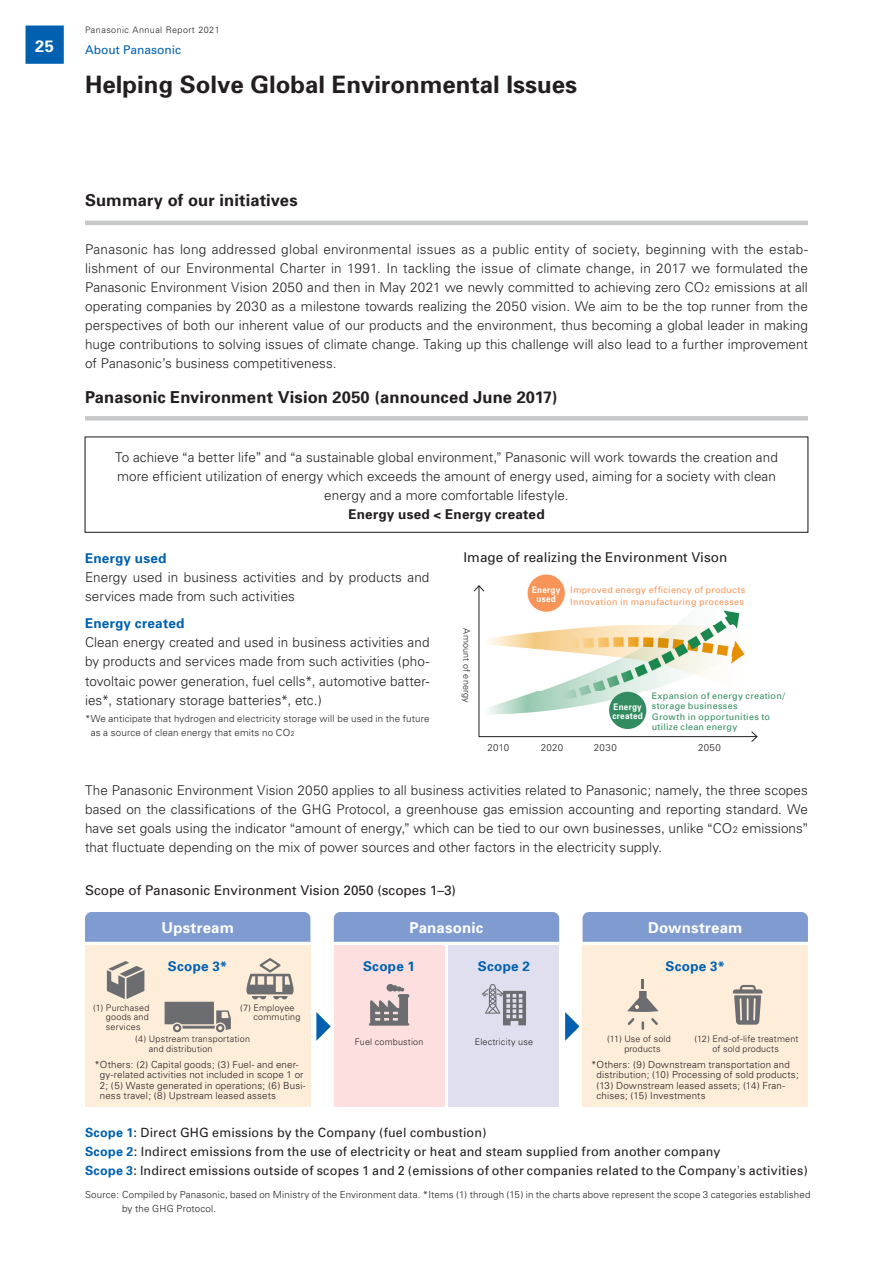
<style>
.page{position:relative;width:893px;height:1263px;background:#fff}
.page>*{position:absolute;margin:0;border:0;box-sizing:border-box;transform-origin:0 0}
.t1{font:700 24px "Univers";color:#231f20}
.t2{font:700 16.5px "Univers";letter-spacing:.005em;color:#231f20}
.t3{font:700 16.5px "Univers";color:#fff}
.t4{font:700 15px "Univers";letter-spacing:.015em;color:#fff}
.t5{font:300 13.5px/19px "Univers";letter-spacing:.005em;color:#231f20;text-align:justify}
.t6{font:13.5px "Univers";color:#231f20}
.t7{font:700 13.5px "Univers";letter-spacing:.02em;color:#0161b0}
.t8{font:700 13.5px "Univers";letter-spacing:.02em;color:#231f20}
.t9{font:12.75px/19px "Univers";letter-spacing:.015em;color:#231f20}
.t10{font:12px "Univers";color:#0161b0}
.t11{font:300 9.75px/10.5px "Univers";letter-spacing:.015em;color:#231f20}
.t12{font:300 9px/9.8px "Univers";letter-spacing:.02em;color:#231f20}
.t13{font:9px/10.5px "Univers";letter-spacing:.03em;color:#338c5f}
.t14{font:9px/12px "Univers";letter-spacing:.03em;color:#f79559}
.t15{font:300 9px "Univers";letter-spacing:.05em;color:#231f20}
.t16{font:700 9px/9px "Univers";letter-spacing:.03em;color:#fff;text-align:center;scale:.9 1}
.s1{font-family:"Helvetica Neue"}
.s2{font-size:9.45px}
.s3{font-size:6.9px}
.s4{font-weight:700;color:#0161b0}
.s5{font-family:"Helvetica Neue";font-weight:300}
</style>
<div class="page">
<svg style="left:26px;top:26px;width:38px;height:38px"></svg>
<hr style="left:85px;top:221px;width:723px;height:4px;background:#c7c8ca">
<div style="left:85px;top:416px;width:723px;height:5px;background:#c7c8ca"></div>
<svg style="left:473px;top:584px;width:285px;height:158px"></svg>
<div style="left:528px;top:574px;width:37px;height:38px;background:#f79559;border-radius:50%"></div>
<div style="left:609px;top:692px;width:37px;height:37px;background:#338c5f;border-radius:50%"></div>
<div style="left:85px;top:912px;width:225px;height:30px;background:#7f9bd0"></div>
<div style="left:85px;top:945px;width:225px;height:162px;background:#feedd9"></div>
<div style="left:334px;top:912px;width:225px;height:30px;background:#7f9bd0"></div>
<div style="left:334px;top:945px;width:110px;height:162px;background:#fcdfde"></div>
<div style="left:583px;top:912px;width:225px;height:30px;background:#7f9bd0"></div>
<div style="left:583px;top:945px;width:225px;height:162px;background:#feedd9"></div>
<div style="left:449px;top:945px;width:110px;height:162px;background:#e0dfef"></div>
<svg style="left:316px;top:1012px;width:15px;height:29px"></svg>
<svg style="left:565px;top:1012px;width:14px;height:29px"></svg>
<svg style="left:107px;top:961px;width:37px;height:38px"></svg>
<svg style="left:165px;top:1002px;width:66px;height:30px"></svg>
<svg style="left:246px;top:958px;width:48px;height:41px"></svg>
<svg style="left:369px;top:984px;width:40px;height:42px"></svg>
<svg style="left:733px;top:985px;width:29px;height:40px"></svg>
<svg style="left:482px;top:984px;width:44px;height:41px"></svg>
<svg style="left:627px;top:980px;width:32px;height:50px"></svg>
<div style="left:85px;top:436px;width:723px;height:97px;border:1px solid #231f20"></div>
<p class="t3" style="left:35px;top:36px;width:20px">25</p>
<p class="t15" style="left:85px;top:25px;width:136px">Panasonic Annual Report 2021</p>
<p class="t10" style="left:85px;top:43px;width:97px">About Panasonic</p>
<h1 class="t1" style="left:85px;top:70px;width:494px">Helping Solve Global Environmental Issues</h1>
<p class="t2" style="left:85px;top:190px;width:214px">Summary of our initiatives</p>
<p class="t5" style="left:85px;top:239px;width:724px">Panasonic has long addressed global environmental issues as a public entity of society<span class="s1">,</span> beginning with the estab&shy;lishment of our Environmental Charter in 1991. In tackling the issue of climate change<span class="s1">,</span> in 2017 we formulated the Panasonic Environment Vision 2050 and then in May 2021 we newly committed to achieving zero CO<span class="s2">2</span> emissions at all operating companies by 2030 as a milestone towards realizing the 2050 vision. We aim to be the top runner from the perspectives of both our inherent value of our products and the environment<span class="s1">,</span> thus becoming a global leader in making huge contributions to solving issues of climate change. Taking up this challenge will also lead to a further improvement of Panasonic<span class="s1">’</span>s business competitiveness.</p>
<p class="t2" style="left:85px;top:387px;width:474px">Panasonic Environment Vision 2050 (announced June 2017)</p>
<p class="t5" style="left:115px;top:447px;width:664px;text-align:center">To achieve <span class="s1">“</span>a better life<span class="s1">”</span> and <span class="s1">“</span>a sustainable global environment<span class="s1">,”</span> Panasonic will work towards the creation and more efficient utilization of energy which exceeds the amount of energy used<span class="s1">,</span> aiming for a society with clean energy and a more comfortable lifestyle.</p>
<p class="t8" style="left:348px;top:506px;width:198px">Energy used &lt; Energy created</p>
<p class="t7" style="left:85px;top:550px;width:83px">Energy used</p>
<p class="t5" style="left:85px;top:567px;width:346px">Energy used in business activities and by products and services made from such activities</p>
<p class="t7" style="left:85px;top:615px;width:101px">Energy created</p>
<p class="t5" style="left:85px;top:633px;width:346px">Clean energy created and used in business activities and by products and services made from such activities (pho&shy;tovoltaic power generation<span class="s1">,</span> fuel cells*<span class="s1">,</span> automotive batter&shy;ies*<span class="s1">,</span> stationary storage batteries*<span class="s1">,</span> etc.)</p>
<p class="t11" style="left:91px;top:712px;width:340px;line-height:13.5px;text-indent:-6px">*We anticipate that hydrogen and electricity storage will be used in the future as a source of clean energy that emits no CO<span class="s3">2</span></p>
<p class="t6" style="left:463px;top:550px;width:265px">Image of realizing the Environment Vison</p>
<p class="t16" style="left:532px;top:585px;width:33px">Energy used</p>
<p class="t14" style="left:570px;top:584px;width:176px">Improved energy efficiency of products<br>Innovation in manufacturing processes</p>
<p class="t12" style="left:472px;top:628px;width:76px;rotate:90deg">Amount of energy</p>
<p class="t13" style="left:652px;top:690px;width:135px">Expansion of energy creation/ storage businesses<br>Growth in opportunities to utilize clean energy</p>
<p class="t16" style="left:612px;top:702px;width:35px;text-align:left">Energy created</p>
<p class="t11" style="left:487px;top:742px;width:23px">2010</p>
<p class="t11" style="left:541px;top:742px;width:24px">2020</p>
<p class="t11" style="left:594px;top:742px;width:24px">2030</p>
<p class="t11" style="left:698px;top:742px;width:24px">2050</p>
<p class="t5" style="left:85px;top:781px;width:724px">The Panasonic Environment Vision 2050 applies to all business activities related to Panasonic; namely<span class="s1">,</span> the three scopes based on the classifications of the GHG Protocol<span class="s1">,</span> a greenhouse gas emission accounting and reporting standard. We have set goals using the indicator <span class="s1">“</span>amount of energy<span class="s1">,”</span> which can be tied to our own businesses<span class="s1">,</span> unlike <span class="s1">“</span>CO<span class="s2">2</span> emissions<span class="s1">” </span>that fluctuate depending on the mix of power sources and other factors in the electricity supply.</p>
<p class="t6" style="left:85px;top:882px;width:373px">Scope of Panasonic Environment Vision 2050 (scopes 1–3)</p>
<p class="t4" style="left:162px;top:919px;width:74px">Upstream</p>
<p class="t4" style="left:410px;top:919px;width:75px">Panasonic</p>
<p class="t4" style="left:648px;top:919px;width:96px">Downstream</p>
<p class="t7" style="left:363px;top:958px;width:54px">Scope 1</p>
<p class="t7" style="left:478px;top:958px;width:54px">Scope 2</p>
<p class="t7" style="left:665px;top:958px;width:61px">Scope 3*</p>
<p class="t7" style="left:168px;top:958px;width:61px">Scope 3*</p>
<p class="t12" style="left:106px;top:1002px;width:45px;text-align:justify;text-indent:-13px">(1) Purchased goods and services</p>
<p class="t12" style="left:253px;top:1002px;width:48px;text-indent:-13px">(7) Employee commuting</p>
<p class="t12" style="left:149px;top:1034px;width:103px;text-indent:-14px">(4) Upstream transportation and distribution</p>
<p class="t11" style="left:100px;top:1059px;width:207px;text-indent:-5px">*Others: (2) Capital goods; (3) Fuel- and ener&shy;gy-related activities not included in scope 1 or 2; (5) Waste generated in operations; (6) Busi&shy;ness travel; (8) Upstream leased assets</p>
<p class="t11" style="left:596px;top:1059px;width:204px;text-indent:-5px">*Others: (9) Downstream transportation and distribution; (10) Processing of sold products; (13) Downstream leased assets; (14) Fran&shy;chises; (15) Investments</p>
<p class="t12" style="left:355px;top:1037px;width:70px">Fuel combustion</p>
<p class="t12" style="left:475px;top:1037px;width:60px">Electricity use</p>
<p class="t12" style="left:624px;top:1034px;width:48px;text-indent:-17px">(11) Use of sold products</p>
<p class="t12" style="left:694px;top:1034px;width:105px;text-align:center">(12) End-of-life treatment of sold products</p>
<p class="t9" style="left:85px;top:1123px;width:724px"><span class="s4">Scope 1</span>: Direct GHG emissions by the Company (fuel combustion)<br><span class="s4">Scope 2</span>: Indirect emissions from the use of electricity or heat and steam supplied from another company<br><span class="s4">Scope 3</span>: Indirect emissions outside of scopes 1 and 2 (emissions of other companies related to the Company<span class="s5">’</span>s activities)</p>
<p class="t11" style="left:122px;top:1188px;width:690px;line-height:13.5px;text-indent:-37px">Source: Compiled by Panasonic<span class="s1">,</span> based on Ministry of the Environment data. *Items (1) through (15) in the charts above represent the scope 3 categories established by the GHG Protocol.</p>
</div>
